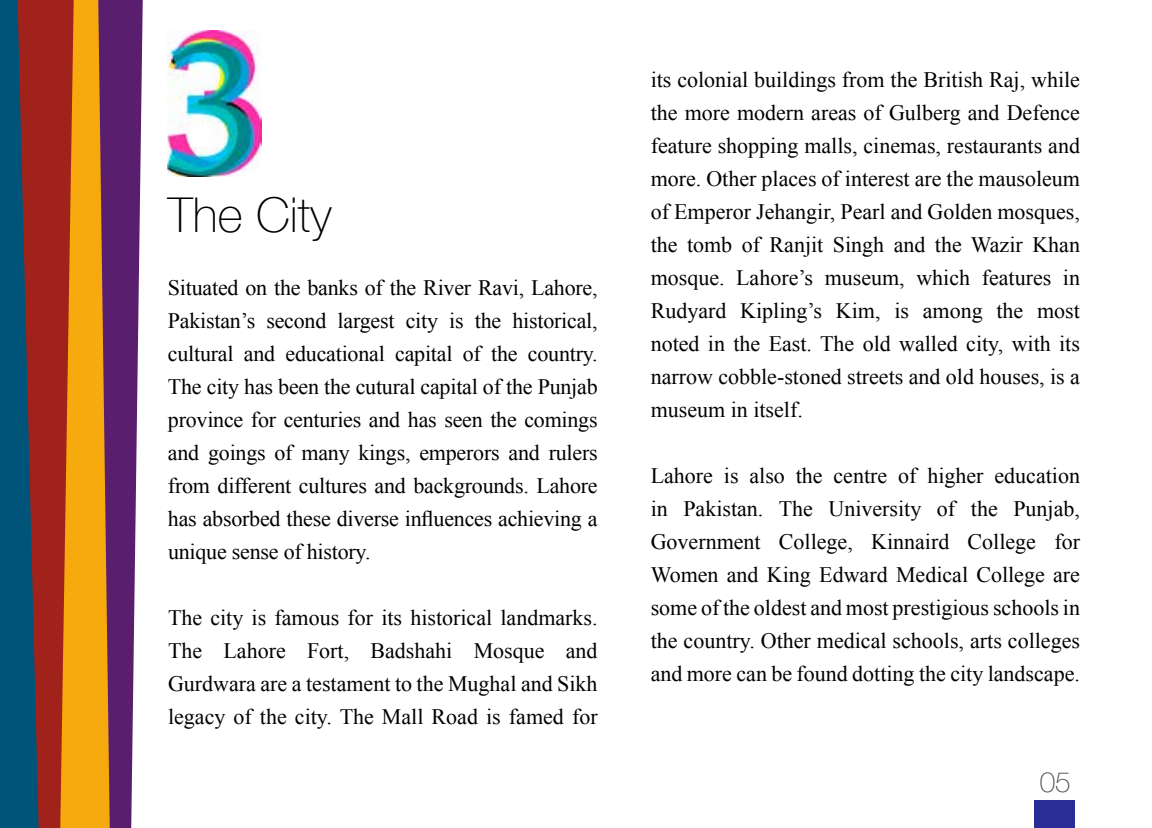
<style>
.page{position:relative;width:1152px;height:828px;background:#fff}
.page>*{position:absolute;margin:0;border:0;box-sizing:border-box;transform-origin:0 0}
.t1{font:100 48px "Helvetica Neue";color:#000}
.t2{font:100 28px "Helvetica Neue";color:#4a4b4b}
.t3{font:22px/33px "Times New Roman";color:#000;text-align:justify}
</style>
<div class="page">
<img style="left:168px;top:31px;width:94px;height:145px">
<svg style="left:110px;top:0;width:33px;height:828px;background:#723f83"></svg>
<div style="left:39px;top:0;width:21px;height:828px;background:#a0221a"></div>
<svg style="left:60px;top:0;width:50px;height:828px;background:#da8313"></svg>
<svg style="left:0;top:0;width:39px;height:828px;background:#2c465e"></svg>
<div style="left:1034px;top:801px;width:40px;height:27px;background:#292d96"></div>
<h1 class="t1" style="left:168px;top:179px;width:165px">The City</h1>
<p class="t3" style="left:168px;top:271px;width:431px">Situated on the banks of the River Ravi, Lahore, Pakistan’s second largest city is the historical, cultural and educational capital of the country.<br>The city has been the cutural capital of the Punjab province for centuries and has seen the comings and goings of many kings, emperors and rulers from different cultures and backgrounds. Lahore has absorbed these diverse influences achieving a unique sense of history.</p>
<p class="t3" style="left:168px;top:601px;width:431px">The city is famous for its historical landmarks.<br>The Lahore Fort, Badshahi Mosque and Gurdwara are a testament to the Mughal and Sikh legacy of the city. The Mall Road is famed for</p>
<p class="t3" style="left:651px;top:63px;width:431px">its colonial buildings from the British Raj, while the more modern areas of Gulberg and Defence feature shopping malls, cinemas, restaurants and more. Other places of interest are the mausoleum of Emperor Jehangir, Pearl and Golden mosques, the tomb of Ranjit Singh and the Wazir Khan mosque. Lahore’s museum, which features in Rudyard Kipling’s Kim, is among the most noted in the East. The old walled city, with its narrow cobble-stoned streets and old houses, is a museum in itself.</p>
<p class="t3" style="left:651px;top:459px;width:431px">Lahore is also the centre of higher education in Pakistan. The University of the Punjab, Government College, Kinnaird College for Women and King Edward Medical College are some of the oldest and most prestigious schools in the country. Other medical schools, arts colleges and more can be found dotting the city landscape.</p>
<p class="t2" style="left:1040px;top:761px;width:33px">05</p>
</div>
